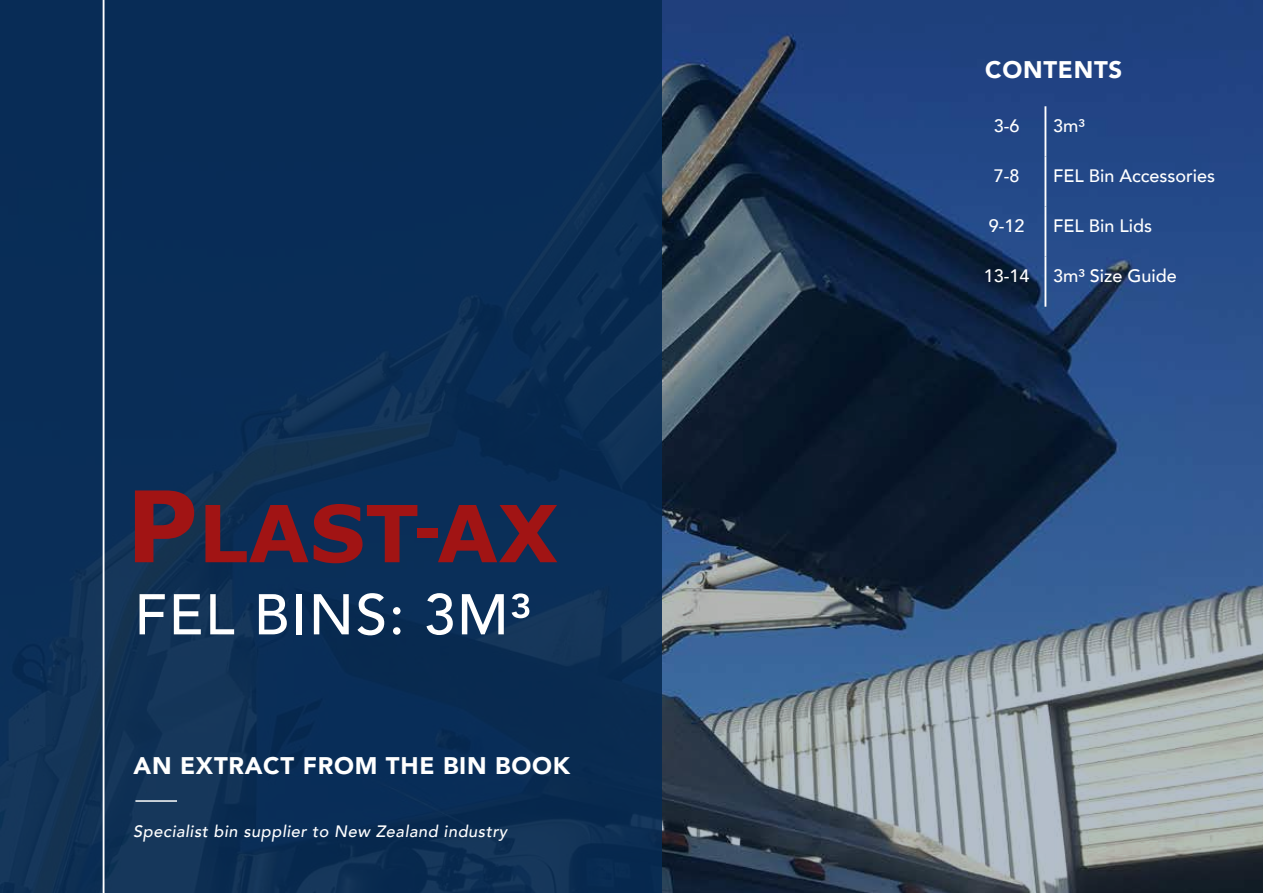
<style>
.page{position:relative;width:1263px;height:893px;background:#fff}
.page>*{position:absolute;margin:0;border:0;box-sizing:border-box;transform-origin:0 0}
.t1{font:500 56.7px "Avenir";letter-spacing:.03em;color:#fff}
.t2{font:900 24px "Avenir";letter-spacing:.03em;color:#fff}
.t3{font:500 18px "Avenir";color:#fff}
.t4{font:italic 500 16.5px "Avenir";letter-spacing:.03em;color:#fff}
</style>
<div class="page">
<svg style="left:661px;top:0;width:602px;height:893px;background:#3c5373"></svg>
<div style="left:0;top:0;width:661px;height:893px;background:#062a52"></div>
<hr style="left:103px;top:0;width:1px;height:893px;background:#fff">
<svg style="left:135px;top:490px;width:59px;height:72px"></svg>
<svg style="left:205px;top:504px;width:212px;height:59px"></svg>
<svg style="left:438px;top:505px;width:119px;height:57px"></svg>
<div style="left:417px;top:528px;width:20px;height:10px;background:#a11414"></div>
<hr style="left:135px;top:800px;width:42px;height:2px;background:#fff">
<hr style="left:1044px;top:106px;width:2px;height:50px;background:#fff">
<hr style="left:1044px;top:156px;width:2px;height:50px;background:#fff">
<hr style="left:1044px;top:206px;width:2px;height:51px;background:#fff">
<hr style="left:1044px;top:257px;width:2px;height:50px;background:#fff">
<h1 class="t1" style="left:134px;top:566px;width:398px">FEL BINS: 3M³</h1>
<h2 class="t2" style="left:134px;top:745px;width:438px">AN EXTRACT FROM THE BIN BOOK</h2>
<p class="t4" style="left:133px;top:821px;width:375px">Specialist bin supplier to New Zealand industry</p>
<h2 class="t2" style="left:985px;top:49px;width:139px">CONTENTS</h2>
<p class="t3" style="left:994px;top:110px;width:27px">3-6</p>
<p class="t3" style="left:1053px;top:110px;width:33px">3m³</p>
<p class="t3" style="left:994px;top:160px;width:27px">7-8</p>
<p class="t3" style="left:1053px;top:160px;width:164px">FEL Bin Accessories</p>
<p class="t3" style="left:989px;top:210px;width:37px">9-12</p>
<p class="t3" style="left:1053px;top:210px;width:100px">FEL Bin Lids</p>
<p class="t3" style="left:984px;top:260px;width:47px">13-14</p>
<p class="t3" style="left:1053px;top:260px;width:125px">3m³ Size Guide</p>
</div>
